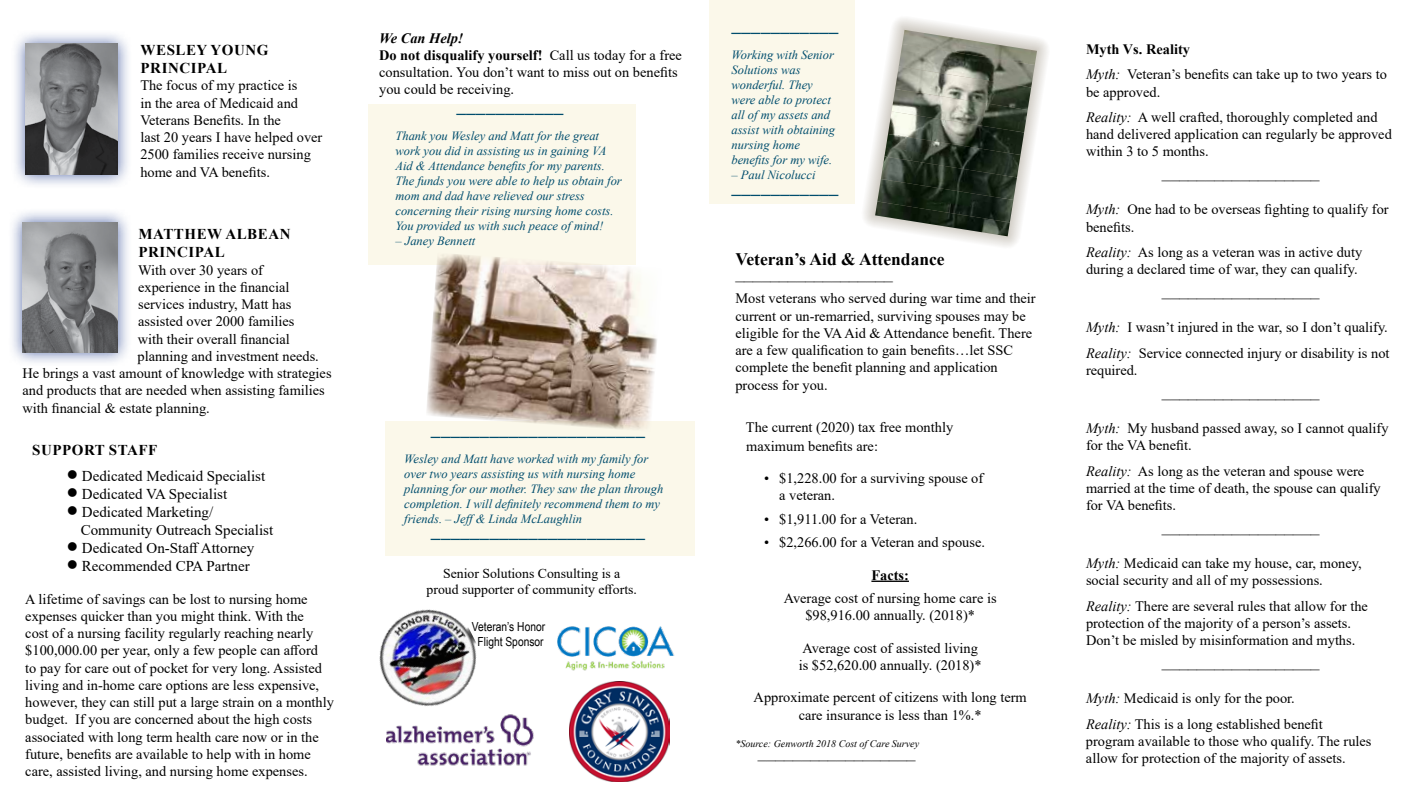
<style>
.page{position:relative;width:1418px;height:810px;background:#fff}
.page>*{position:absolute;margin:0;border:0;box-sizing:border-box;transform-origin:0 0}
.t1{font:17.5px "Times New Roman";color:#000}
.t2{font:17.5px "Arial";color:#004d6d}
.t3{font:700 17.5px "Times New Roman";color:#000}
.t4{font:15px/18px "Times New Roman";color:#000}
.t5{font:700 15px/18px "Times New Roman";letter-spacing:.035em;color:#000}
.t6{font:14.38px/17.2px "Times New Roman";color:#000}
.t7{font:700 14.38px "Times New Roman";color:#000}
.t8{font:13.75px/16.5px "Times New Roman";color:#000;text-align:center}
.t9{font:italic 12.5px/15px "Times New Roman";color:#004d6d}
.t10{font:12.5px/15px "Arial Narrow";color:#000;text-align:center}
.t11{font:italic 10px "Times New Roman";color:#000}
.s1{font-weight:700;font-style:italic}
.s2{font-weight:700}
.s3{font-style:italic}
</style>
<div class="page">
<div style="left:709px;top:0;width:146px;height:204px;background:#fbf8ea"></div>
<hr style="left:871px;top:581px;width:38px;height:1px;background:#000">
<div style="left:385px;top:422px;width:309px;height:134px;background:#fbf8ea"></div>
<div style="left:369px;top:104px;width:267px;height:160px;background:#fbf8ea"></div>
<img style="left:426px;top:254px;width:237px;height:175px">
<div style="left:11px;top:29px;width:121px;height:160px;background:#25408f;opacity:.75"></div>
<img style="left:25px;top:44px;width:93px;height:131px">
<div style="left:8px;top:208px;width:124px;height:159px;background:#25408f;opacity:.75"></div>
<img style="left:22px;top:222px;width:96px;height:131px">
<svg style="left:864px;top:18px;width:184px;height:229px"></svg>
<img style="left:902px;top:30px;width:135px;height:35px">
<img style="left:898px;top:44px;width:136px;height:43px">
<img style="left:895px;top:66px;width:136px;height:44px">
<img style="left:891px;top:89px;width:136px;height:43px">
<img style="left:888px;top:111px;width:136px;height:44px">
<img style="left:884px;top:134px;width:136px;height:43px">
<img style="left:881px;top:156px;width:136px;height:44px">
<img style="left:877px;top:179px;width:136px;height:43px">
<img style="left:875px;top:201px;width:135px;height:22px">
<img style="left:875px;top:223px;width:162px;height:13px">
<img style="left:379px;top:609px;width:98px;height:97px">
<img style="left:557px;top:626px;width:118px;height:45px">
<img style="left:570px;top:681px;width:100px;height:100px">
<img style="left:386px;top:714px;width:148px;height:52px">
<p class="t5" style="left:141px;top:41px;width:129px">WESLEY YOUNG<br>PRINCIPAL</p>
<p class="t6" style="left:140px;top:77px;width:184px">The focus of my practice is<br>in the area of Medicaid and<br>Veterans Benefits. In the<br>last 20 years I have helped over<br>2500 families receive nursing home and VA benefits.</p>
<p class="t5" style="left:138px;top:225px;width:154px">MATTHEW ALBEAN<br>PRINCIPAL</p>
<p class="t6" style="left:138px;top:261px;width:126px">With over 30 years of</p>
<p class="t6" style="left:138px;top:278px;width:153px">experience in the financial</p>
<p class="t6" style="left:138px;top:295px;width:155px">services industry, Matt has</p>
<p class="t6" style="left:138px;top:313px;width:158px">assisted over 2000 families</p>
<p class="t6" style="left:138px;top:330px;width:154px">with their overall financial</p>
<p class="t6" style="left:138px;top:347px;width:183px">planning and investment needs.</p>
<p class="t6" style="left:23px;top:364px;width:311px">He brings a vast amount of knowledge with strategies</p>
<p class="t6" style="left:23px;top:382px;width:304px">and products that are needed when assisting families</p>
<p class="t6" style="left:23px;top:399px;width:189px">with financial &amp; estate planning.</p>
<p class="t5" style="left:32px;top:441px;width:127px">SUPPORT STAFF</p>
<p class="t4" style="left:67px;top:466px;width:200px">● Dedicated Medicaid Specialist</p>
<p class="t4" style="left:67px;top:484px;width:162px">● Dedicated VA Specialist</p>
<p class="t4" style="left:81px;top:502px;width:194px;text-indent:-14px">● Dedicated Marketing/<br>Community Outreach Specialist</p>
<p class="t4" style="left:67px;top:538px;width:189px">● Dedicated On-Staff Attorney</p>
<p class="t4" style="left:67px;top:556px;width:184px">● Recommended CPA Partner</p>
<p class="t6" style="left:25px;top:590px;width:310px">A lifetime of savings can be lost to nursing home expenses quicker than you might think. With the<br>cost of a nursing facility regularly reaching nearly $100,000.00 per year, only a few people can afford<br>to pay for care out of pocket for very long. Assisted living and in-home care options are less expensive, however, they can still put a large strain on a monthly budget. If you are concerned about the high costs associated with long term health care now or in the future, benefits are available to help with in home care, assisted living, and nursing home expenses.</p>
<p class="t6" style="left:379px;top:29px;width:304px"><span class="s1">We Can Help!<br></span><span class="s2">Do not disqualify yourself!</span> Call us today for a free consultation. You don’t want to miss out on benefits you could be receiving.</p>
<p class="t2" style="left:456px;top:101px;width:109px">–––––––––––</p>
<p class="t9" style="left:395px;top:128px;width:228px">Thank you Wesley and Matt for the great work you did in assisting us in gaining VA Aid &amp; Attendance benefits for my parents.<br>The funds you were able to help us obtain for mom and dad have relieved our stress concerning their rising nursing home costs.<br>You provided us with such peace of mind!</p>
<p class="t9" style="left:395px;top:233px;width:81px">– Janey Bennett</p>
<p class="t2" style="left:431px;top:424px;width:216px">––––––––––––––––––––––</p>
<p class="t9" style="left:404px;top:452px;width:260px">Wesley and Matt have worked with my family for over two years assisting us with nursing home planning for our mother. They saw the plan through completion. I will definitely recommend them to my friends. – Jeff&amp; Linda McLaughlin</p>
<p class="t2" style="left:431px;top:526px;width:216px">––––––––––––––––––––––</p>
<p class="t8" style="left:426px;top:564px;width:212px">Senior Solutions Consulting is a proud supporter of community efforts.</p>
<p class="t10" style="left:472px;top:618px;width:75px">Veteran’s Honor<br>Flight Sponsor</p>
<p class="t2" style="left:731px;top:19px;width:109px">–––––––––––</p>
<p class="t9" style="left:731px;top:47px;width:105px">Working with Senior<br>Solutions was wonderful. They were able to protect all of my assets and assist with obtaining nursing home benefits for my wife.</p>
<p class="t9" style="left:731px;top:167px;width:86px">– Paul Nicolucci</p>
<p class="t2" style="left:731px;top:182px;width:109px">–––––––––––</p>
<p class="t3" style="left:735px;top:247px;width:211px">Veteran’s Aid &amp; Attendance</p>
<p class="t1" style="left:735px;top:268px;width:159px">––––––––––––––––––</p>
<p class="t6" style="left:735px;top:289px;width:302px">Most veterans who served during war time and their current or un-remarried, surviving spouses may be eligible for the VA Aid &amp; Attendance benefit. There are a few qualification to gain benefits…let SSC complete the benefit planning and application process for you.</p>
<p class="t6" style="left:746px;top:417px;width:209px;line-height:18.8px">The current (2020) tax free monthly maximum benefits are:</p>
<p class="t6" style="left:779px;top:469px;width:206px;text-indent:-15px">• $1,228.00 for a surviving spouse of a veteran.</p>
<p class="t6" style="left:764px;top:510px;width:155px">• $1,911.00 for a Veteran.</p>
<p class="t6" style="left:764px;top:533px;width:222px">• $2,266.00 for a Veteran and spouse.</p>
<p class="t7" style="left:871px;top:565px;width:39px">Facts:</p>
<p class="t6" style="left:783px;top:589px;width:214px;text-align:center">Average cost of nursing home care is $98,916.00 annually. (2018)*</p>
<p class="t6" style="left:799px;top:639px;width:184px">Average cost of assisted living is $52,620.00 annually. (2018)*</p>
<p class="t6" style="left:753px;top:689px;width:275px;text-align:center">Approximate percent of citizens with long term care insurance is less than 1%.*</p>
<p class="t11" style="left:735px;top:737px;width:185px">*Source: Genworth 2018 Cost of Care Survey</p>
<p class="t1" style="left:758px;top:747px;width:159px">––––––––––––––––––</p>
<p class="t6" style="left:1086px;top:36px;width:302px;line-height:25.4px"><span class="s2">Myth Vs. Reality<br></span><span class="s3">Myth:</span> Veteran’s benefits can take up to two years to</p>
<p class="t6" style="left:1086px;top:79px;width:293px;line-height:25.4px">be approved.<br><span class="s3">Reality:</span> A well crafted, thoroughly completed and</p>
<p class="t6" style="left:1086px;top:125px;width:307px">hand delivered application can regularly be approved within 3 to 5 months.</p>
<p class="t1" style="left:1162px;top:167px;width:159px">––––––––––––––––––</p>
<p class="t6" style="left:1086px;top:201px;width:304px"><span class="s3">Myth:</span> One had to be overseas fighting to qualify for benefits.</p>
<p class="t6" style="left:1086px;top:243px;width:278px"><span class="s3">Reality:</span> As long as a veteran was in active duty during a declared time of war, they can qualify.</p>
<p class="t1" style="left:1162px;top:285px;width:159px">––––––––––––––––––</p>
<p class="t6" style="left:1086px;top:314px;width:305px;line-height:25.4px"><span class="s3">Myth:</span> I wasn’t injured in the war, so I don’t qualify.<br><span class="s3">Reality:</span> Service connected injury or disability is not</p>
<p class="t6" style="left:1086px;top:361px;width:53px">required.</p>
<p class="t1" style="left:1162px;top:386px;width:159px">––––––––––––––––––</p>
<p class="t6" style="left:1086px;top:419px;width:304px"><span class="s3">Myth:</span> My husband passed away, so I cannot qualify for the VA benefit.</p>
<p class="t6" style="left:1086px;top:462px;width:296px"><span class="s3">Reality:</span> As long as the veteran and spouse were married at the time of death, the spouse can qualify for VA benefits.</p>
<p class="t1" style="left:1162px;top:521px;width:159px">––––––––––––––––––</p>
<p class="t6" style="left:1086px;top:554px;width:277px"><span class="s3">Myth:</span> Medicaid can take my house, car, money, social security and all of my possessions.</p>
<p class="t6" style="left:1086px;top:597px;width:283px"><span class="s3">Reality:</span> There are several rules that allow for the protection of the majority of a person’s assets.<br>Don’t be misled by misinformation and myths.</p>
<p class="t1" style="left:1162px;top:656px;width:159px">––––––––––––––––––</p>
<p class="t6" style="left:1086px;top:685px;width:238px;line-height:25.4px"><span class="s3">Myth:</span> Medicaid is only for the poor.<br><span class="s3">Reality:</span> This is a long established benefit</p>
<p class="t6" style="left:1086px;top:732px;width:287px">program available to those who qualify. The rules allow for protection of the majority of assets.</p>
</div>
